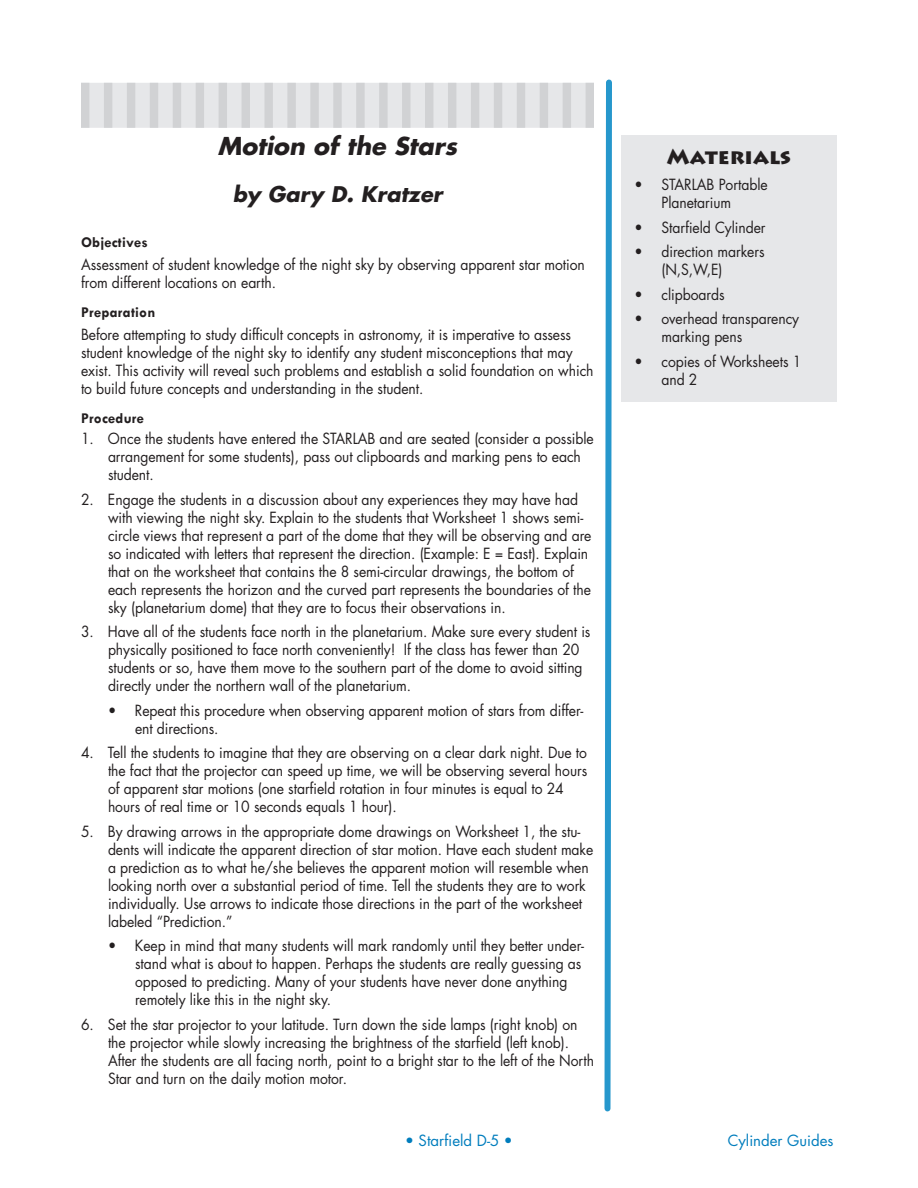
<style>
.page{position:relative;width:918px;height:1188px;background:#fff}
.page>*{position:absolute;margin:0;border:0;box-sizing:border-box;transform-origin:0 0}
.Section_Head{font:italic 700 24px "Futura Std";color:#231f20}
.Section_Head_Subhead{font:italic 700 21px "Futura Std";color:#231f20}
.Materials_Head{font:900 21px "Lithos Pro";color:#231f20}
.Main_Body_Hang{font:15px/18px "Futura Std";letter-spacing:-.005em;color:#231f20;scale:.93 1}
.Main_Body{font:15px/18px "Futura Std";letter-spacing:-.005em;color:#231f20;scale:.93 1}
.Main_Body_Hang_doubl{font:15px/18px "Futura Std";letter-spacing:-.005em;color:#231f20;scale:.93 1}
.Subhead_10pt_Left{font:700 15px "Tw Cen";letter-spacing:.01em;color:#231f20}
.t1{font:15px "Futura Std";color:#007dbd}
</style>
<div class="page">
<div style="left:81px;top:83px;width:513px;height:45px;background:#e6e7e9"></div>
<div style="left:81px;top:83px;width:8px;height:45px;background:#d1d2d4"></div>
<div style="left:104px;top:83px;width:8px;height:45px;background:#d1d2d4"></div>
<div style="left:127px;top:83px;width:8px;height:45px;background:#d1d2d4"></div>
<div style="left:150px;top:83px;width:8px;height:45px;background:#d1d2d4"></div>
<div style="left:173px;top:83px;width:8px;height:45px;background:#d1d2d4"></div>
<div style="left:196px;top:83px;width:8px;height:45px;background:#d1d2d4"></div>
<div style="left:219px;top:83px;width:8px;height:45px;background:#d1d2d4"></div>
<div style="left:242px;top:83px;width:8px;height:45px;background:#d1d2d4"></div>
<div style="left:264px;top:83px;width:9px;height:45px;background:#d1d2d4"></div>
<div style="left:287px;top:83px;width:9px;height:45px;background:#d1d2d4"></div>
<div style="left:310px;top:83px;width:9px;height:45px;background:#d1d2d4"></div>
<div style="left:333px;top:83px;width:9px;height:45px;background:#d1d2d4"></div>
<div style="left:356px;top:83px;width:9px;height:45px;background:#d1d2d4"></div>
<div style="left:379px;top:83px;width:9px;height:45px;background:#d1d2d4"></div>
<div style="left:402px;top:83px;width:9px;height:45px;background:#d1d2d4"></div>
<div style="left:425px;top:83px;width:8px;height:45px;background:#d1d2d4"></div>
<div style="left:448px;top:83px;width:8px;height:45px;background:#d1d2d4"></div>
<div style="left:471px;top:83px;width:8px;height:45px;background:#d1d2d4"></div>
<div style="left:494px;top:83px;width:8px;height:45px;background:#d1d2d4"></div>
<div style="left:517px;top:83px;width:8px;height:45px;background:#d1d2d4"></div>
<div style="left:540px;top:83px;width:8px;height:45px;background:#d1d2d4"></div>
<div style="left:563px;top:83px;width:8px;height:45px;background:#d1d2d4"></div>
<div style="left:586px;top:83px;width:8px;height:45px;background:#d1d2d4"></div>
<div style="left:621px;top:135px;width:216px;height:267px;background:#e6e7e9"></div>
<svg style="left:604px;top:79px;width:8px;height:1033px"></svg>
<p class="Section_Head" style="left:218px;top:130px;width:241px">Motion of the Stars</p>
<p class="Section_Head_Subhead" style="left:233px;top:180px;width:211px">by Gary D. Kratzer</p>
<p class="Subhead_10pt_Left" style="left:81px;top:233px;width:68px">Objectives</p>
<p class="Main_Body" style="left:81px;top:256px;width:543px">Assessment of student knowledge of the night sky by observing apparent star motion from different locations on earth.</p>
<p class="Subhead_10pt_Left" style="left:81px;top:303px;width:76px">Preparation</p>
<p class="Main_Body" style="left:81px;top:326px;width:553px">Before attempting to study difficult concepts in astronomy, it is imperative to assess student knowledge of the night sky to identify any student misconceptions that may exist. This activity will reveal such problems and establish a solid foundation on which to build future concepts and understanding in the student.</p>
<p class="Subhead_10pt_Left" style="left:81px;top:409px;width:65px">Procedure</p>
<p class="Main_Body_Hang" style="left:108px;top:430px;width:524px;text-indent:-27px">1. Once the students have entered the STARLAB and are seated (consider a possible arrangement for some students), pass out clipboards and marking pens to each student.</p>
<p class="Main_Body_Hang" style="left:108px;top:490px;width:521px;text-indent:-27px">2. Engage the students in a discussion about any experiences they may have had with viewing the night sky. Explain to the students that Worksheet 1 shows semi&shy;circle views that represent a part of the dome that they will be observing and are so indicated with letters that represent the direction. (Example: E = East). Explain that on the worksheet that contains the 8 semi-circular drawings, the bottom of each represents the horizon and the curved part represents the boundaries of the sky (planetarium dome) that they are to focus their observations in.</p>
<p class="Main_Body_Hang" style="left:108px;top:623px;width:520px;text-indent:-27px">3. Have all of the students face north in the planetarium. Make sure every student is physically positioned to face north conveniently! If the class has fewer than 20 students or so, have them move to the southern part of the dome to avoid sitting directly under the northern wall of the planetarium.</p>
<p class="Main_Body_Hang_doubl" style="left:135px;top:701px;width:484px;text-indent:-27px">• Repeat this procedure when observing apparent motion of stars from differ&shy;ent directions.</p>
<p class="Main_Body_Hang" style="left:108px;top:744px;width:517px;text-indent:-27px">4. Tell the students to imagine that they are observing on a clear dark night. Due to the fact that the projector can speed up time, we will be observing several hours of apparent star motions (one starfield rotation in four minutes is equal to 24 hours of real time or 10 seconds equals 1 hour).</p>
<p class="Main_Body_Hang" style="left:108px;top:822px;width:523px;text-indent:-27px">5. By drawing arrows in the appropriate dome drawings on Worksheet 1, the stu&shy;dents will indicate the apparent direction of star motion. Have each student make a prediction as to what he/she believes the apparent motion will resemble when looking north over a substantial period of time. Tell the students they are to work individually. Use arrows to indicate those directions in the part of the worksheet labeled “Prediction.”</p>
<p class="Main_Body_Hang_doubl" style="left:135px;top:937px;width:484px;text-indent:-27px">• Keep in mind that many students will mark randomly until they better under&shy;stand what is about to happen. Perhaps the students are really guessing as opposed to predicting. Many of your students have never done anything remotely like this in the night sky.</p>
<p class="Main_Body_Hang" style="left:108px;top:1015px;width:524px;text-indent:-27px">6. Set the star projector to your latitude. Turn down the side lamps (right knob) on the projector while slowly increasing the brightness of the starfield (left knob).<br>After the students are all facing north, point to a bright star to the left of the North Star and turn on the daily motion motor.</p>
<p class="Materials_Head" style="left:667px;top:143px;width:126px">Materials</p>
<p class="Main_Body_Hang" style="left:662px;top:176px;width:116px;text-indent:-27px">• STARLAB Portable<br>Planetarium</p>
<p class="Main_Body_Hang" style="left:634px;top:219px;width:142px">• Starfield Cylinder</p>
<p class="Main_Body_Hang" style="left:662px;top:243px;width:112px;text-indent:-27px">• direction markers (N,S,W,E)</p>
<p class="Main_Body_Hang" style="left:634px;top:285px;width:98px">• clipboards</p>
<p class="Main_Body_Hang" style="left:662px;top:310px;width:150px;text-indent:-27px">• overhead transparency marking pens</p>
<p class="Main_Body_Hang" style="left:662px;top:352px;width:152px;text-indent:-27px">• copies of Worksheets 1 and 2</p>
<p class="t1" style="left:405px;top:1131px;width:109px">• Starfield D-5 •</p>
<p class="t1" style="left:728px;top:1131px;width:107px">Cylinder Guides</p>
</div>
